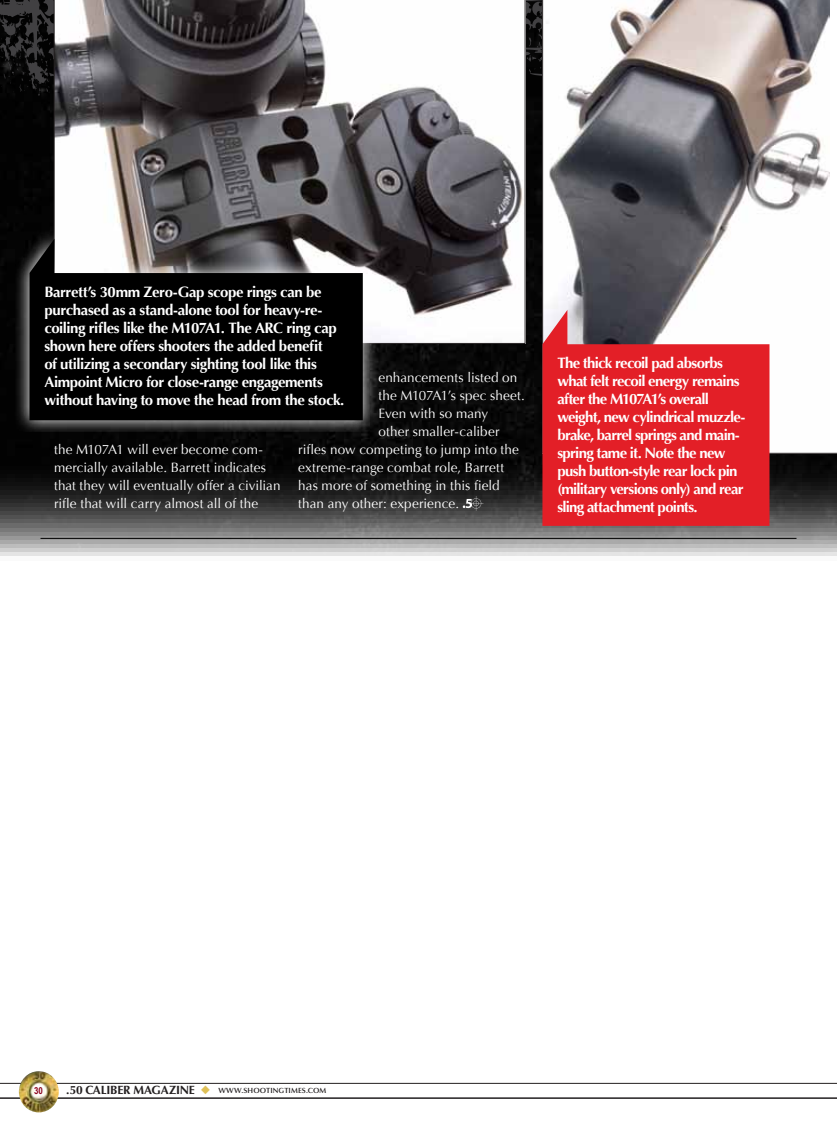
<style>
.page{position:relative;width:837px;height:1134px;background:#fff}
.page>*{position:absolute;margin:0;border:0;box-sizing:border-box;transform-origin:0 0}
.t1{font:700 15px/18px "Optima";letter-spacing:-.035em;color:#fff}
.t2{font:13.5px/18px "Optima";letter-spacing:.005em;color:#fff}
.t3{font:700 12px "Optima LT Std";letter-spacing:-.015em;color:#231f20}
.t4{font:700 9.75px "Arial Narrow";color:#8b0018}
.t5{font:600 7.5px "Optima LT Std";letter-spacing:.03em;color:#231f20}
.s1{color:#dfc056}
</style>
<div class="page">
<img style="left:0;top:99px;width:837px;height:457px">
<svg style="left:0;top:0;width:542px;height:99px;background:#1a191a"></svg>
<svg style="left:542px;top:0;width:295px;height:453px"></svg>
<svg style="left:54px;top:0;width:471px;height:344px"></svg>
<svg style="left:463px;top:496px;width:21px;height:15px"></svg>
<svg style="left:14px;top:223px;width:364px;height:209px;background:#565555"></svg>
<svg style="left:29px;top:239px;width:334px;height:181px;background:#1a1919"></svg>
<svg style="left:542px;top:310px;width:228px;height:216px;background:#d6333a"></svg>
<hr style="left:40px;top:538px;width:756px;height:1px;background:#000">
<hr style="left:0;top:1083px;width:837px;height:1px;background:#231f20">
<hr style="left:0;top:1097px;width:837px;height:2px;background:#231f20">
<img style="left:19px;top:1071px;width:40px;height:41px">
<p class="t1" style="left:44px;top:283px;width:301px">Barrett’s 30mm Zero-Gap scope rings can be purchased as a stand-alone tool for heavy-re&shy;coiling rifles like the M107A1. The ARC ring cap shown here offers shooters the added benefit<br>of utilizing a secondary sighting tool like this Aimpoint Micro for close-range engagements without having to move the head from the stock.</p>
<p class="t2" style="left:378px;top:368px;width:140px">enhancements listed on</p>
<p class="t2" style="left:378px;top:386px;width:148px">the M107A1’s spec sheet.</p>
<p class="t2" style="left:378px;top:404px;width:111px">Even with so many</p>
<p class="t2" style="left:378px;top:423px;width:123px">other smaller-caliber</p>
<p class="t2" style="left:298px;top:441px;width:222px">rifles now competing to jump into the</p>
<p class="t2" style="left:298px;top:459px;width:208px">extreme-range combat role, Barrett</p>
<p class="t2" style="left:298px;top:477px;width:203px">has more of something in this field</p>
<p class="t2" style="left:298px;top:495px;width:162px">than any other: experience.</p>
<p class="t2" style="left:54px;top:440px;width:228px">the M107A1 will ever become com&shy;mercially available. Barrett indicates that they will eventually offer a civilian rifle that will carry almost all of the</p>
<p class="t1" style="left:557px;top:354px;width:190px">The thick recoil pad absorbs what felt recoil energy remains after the M107A1’s overall weight, new cylindrical muzzle&shy;brake, barrel springs and main&shy;spring tame it. Note the new push button-style rear lock pin (military versions only) and rear sling attachment points.</p>
<p class="t4" style="left:34px;top:1083px;width:10px">30</p>
<p class="t3" style="left:66px;top:1083px;width:146px">.50 CALIBER MAGAZINE <span class="s1">◆</span></p>
<p class="t5" style="left:218px;top:1086px;width:31px">WWW.SHOOTINGTIMES</p>
<p class="t5" style="left:306px;top:1086px;width:22px">.COM</p>
</div>
